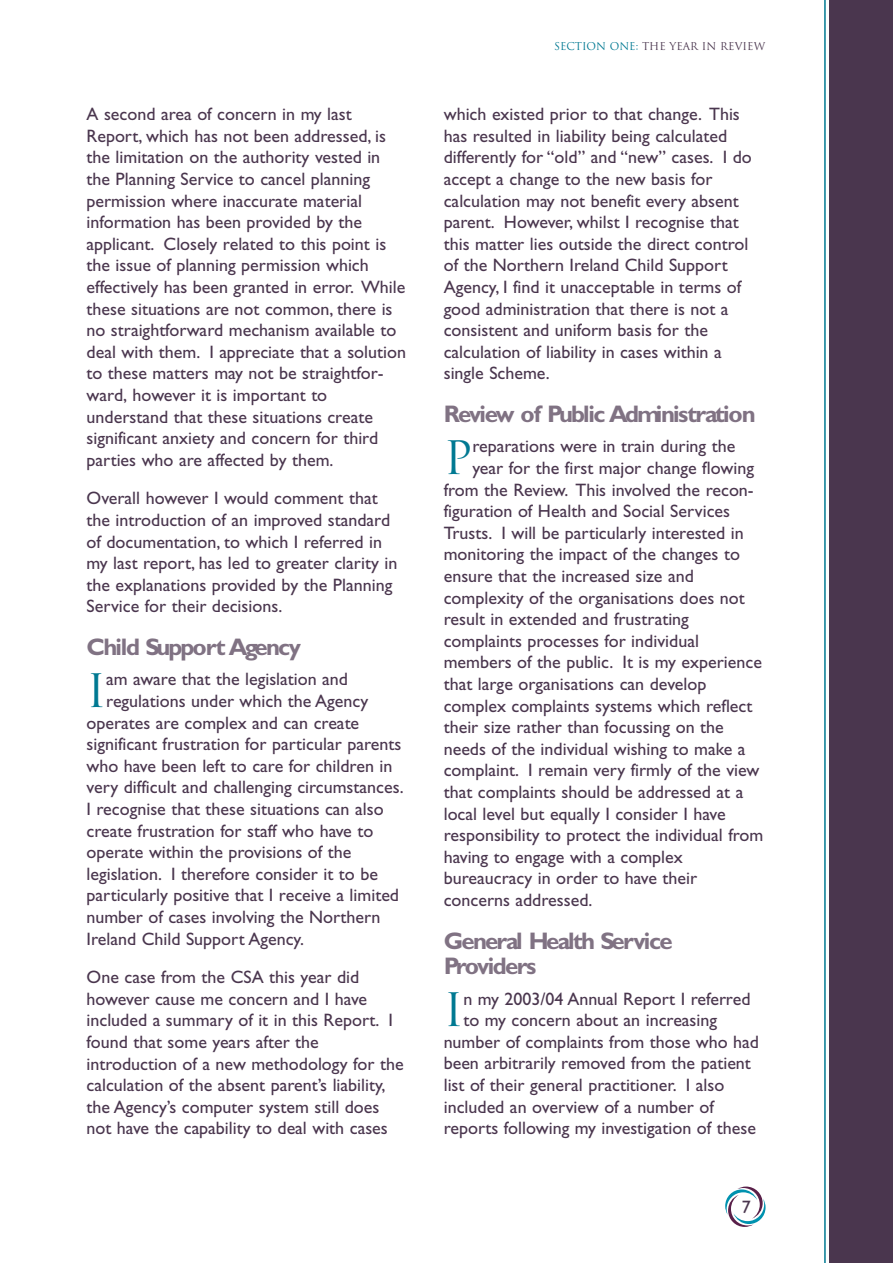
<style>
.page{position:relative;width:893px;height:1263px;background:#fff}
.page>*{position:absolute;margin:0;border:0;box-sizing:border-box;transform-origin:0 0}
.t1{font:45px "Trajan";color:#007992}
.t2{font:700 24px/25.5px "Gill Sans";letter-spacing:-.075em;color:#807283}
.t3{font:18px/21.6px "Gill Sans";color:#4a364e}
.t4{font:10.5px "Trajan";color:#4a364e}
.s1{color:#007992}
</style>
<div class="page">
<div style="left:829px;top:0;width:64px;height:1263px;background:#4a364e"></div>
<svg style="left:725px;top:1186px;width:40px;height:41px"></svg>
<hr style="left:824px;top:0;width:2px;height:1263px;background:#007992">
<p class="t3" style="left:87px;top:105px;width:321px">A second area of concern in my last Report, which has not been addressed, is the limitation on the authority vested in the Planning Service to cancel planning permission where inaccurate material information has been provided by the applicant. Closely related to this point is the issue of planning permission which effectively has been granted in error. While these situations are not common, there is no straightforward mechanism available to deal with them. I appreciate that a solution to these matters may not be straightfor&shy;ward, however it is important to understand that these situations create significant anxiety and concern for third parties who are affected by them.</p>
<p class="t3" style="left:87px;top:489px;width:312px">Overall however I would comment that the introduction of an improved standard of documentation, to which I referred in my last report, has led to greater clarity in the explanations provided by the Planning Service for their decisions.</p>
<h2 class="t2" style="left:87px;top:636px;width:216px">Child Support Agency</h2>
<h1 class="t1" style="left:87px;top:665px;width:21px">I</h1>
<p class="t3" style="left:106px;top:670px;width:243px">am aware that the legislation and</p>
<p class="t3" style="left:106px;top:692px;width:264px">regulations under which the Agency</p>
<p class="t3" style="left:87px;top:713px;width:274px">operates are complex and can create</p>
<p class="t3" style="left:87px;top:735px;width:316px">significant frustration for particular parents</p>
<p class="t3" style="left:87px;top:757px;width:307px">who have been left to care for children in</p>
<p class="t3" style="left:87px;top:778px;width:319px">very difficult and challenging circumstances.</p>
<p class="t3" style="left:87px;top:800px;width:299px">I recognise that these situations can also</p>
<p class="t3" style="left:87px;top:821px;width:288px">create frustration for staff who have to</p>
<p class="t3" style="left:87px;top:843px;width:266px">operate within the provisions of the</p>
<p class="t3" style="left:87px;top:865px;width:293px">legislation. I therefore consider it to be</p>
<p class="t3" style="left:87px;top:886px;width:314px">particularly positive that I receive a limited</p>
<p class="t3" style="left:87px;top:908px;width:295px">number of cases involving the Northern</p>
<p class="t3" style="left:87px;top:929px;width:219px">Ireland Child Support Agency.</p>
<p class="t3" style="left:87px;top:968px;width:319px">One case from the CSA this year did however cause me concern and I have included a summary of it in this Report. I found that some years after the introduction of a new methodology for the calculation of the absent parent’s liability, the Agency’s computer system still does not have the capability to deal with cases</p>
<p class="t4" style="left:554px;top:41px;width:213px"><span class="s1">SECTION ONE:</span> THE YEAR IN REVIEW</p>
<p class="t3" style="left:444px;top:105px;width:310px">which existed prior to that change. This has resulted in liability being calculated differently for “old” and “new” cases. I do accept a change to the new basis for calculation may not benefit every absent parent. However, whilst I recognise that this matter lies outside the direct control of the Northern Ireland Child Support Agency, I find it unacceptable in terms of good administration that there is not a consistent and uniform basis for the calculation of liability in cases within a single Scheme.</p>
<h2 class="t2" style="left:444px;top:403px;width:314px">Review of Public Administration</h2>
<h1 class="t1" style="left:444px;top:432px;width:30px">P</h1>
<p class="t3" style="left:472px;top:437px;width:264px">reparations were in train during the</p>
<p class="t3" style="left:472px;top:459px;width:283px">year for the first major change flowing</p>
<p class="t3" style="left:444px;top:480px;width:312px">from the Review. This involved the recon-</p>
<p class="t3" style="left:444px;top:502px;width:288px">figuration of Health and Social Services</p>
<p class="t3" style="left:444px;top:524px;width:302px">Trusts. I will be particularly interested in</p>
<p class="t3" style="left:444px;top:545px;width:298px">monitoring the impact of the changes to</p>
<p class="t3" style="left:444px;top:567px;width:252px">ensure that the increased size and</p>
<p class="t3" style="left:444px;top:588px;width:302px">complexity of the organisations does not</p>
<p class="t3" style="left:444px;top:610px;width:247px">result in extended and frustrating</p>
<p class="t3" style="left:444px;top:632px;width:257px">complaints processes for individual</p>
<p class="t3" style="left:444px;top:653px;width:320px">members of the public. It is my experience</p>
<p class="t3" style="left:444px;top:675px;width:264px">that large organisations can develop</p>
<p class="t3" style="left:444px;top:696px;width:310px">complex complaints systems which reflect</p>
<p class="t3" style="left:444px;top:718px;width:282px">their size rather than focussing on the</p>
<p class="t3" style="left:444px;top:740px;width:303px">needs of the individual wishing to make a</p>
<p class="t3" style="left:444px;top:761px;width:317px">complaint. I remain very firmly of the view</p>
<p class="t3" style="left:444px;top:783px;width:301px">that complaints should be addressed at a</p>
<p class="t3" style="left:444px;top:804px;width:283px">local level but equally I consider I have</p>
<p class="t3" style="left:444px;top:826px;width:321px">responsibility to protect the individual from</p>
<p class="t3" style="left:444px;top:848px;width:241px">having to engage with a complex</p>
<p class="t3" style="left:444px;top:869px;width:255px">bureaucracy in order to have their</p>
<p class="t3" style="left:444px;top:891px;width:150px">concerns addressed.</p>
<h2 class="t2" style="left:444px;top:930px;width:231px">General Health Service<br>Providers</h2>
<h1 class="t1" style="left:444px;top:984px;width:21px">I</h1>
<p class="t3" style="left:463px;top:989px;width:289px">n my 2003/04 Annual Report I referred</p>
<p class="t3" style="left:463px;top:1011px;width:255px">to my concern about an increasing</p>
<p class="t3" style="left:444px;top:1033px;width:317px">number of complaints from those who had</p>
<p class="t3" style="left:444px;top:1054px;width:309px">been arbitrarily removed from the patient</p>
<p class="t3" style="left:444px;top:1076px;width:282px">list of their general practitioner. I also</p>
<p class="t3" style="left:444px;top:1097px;width:272px">included an overview of a number of</p>
<p class="t3" style="left:444px;top:1119px;width:314px">reports following my investigation of these</p>
<p class="t3" style="left:742px;top:1198px;width:10px">7</p>
</div>
